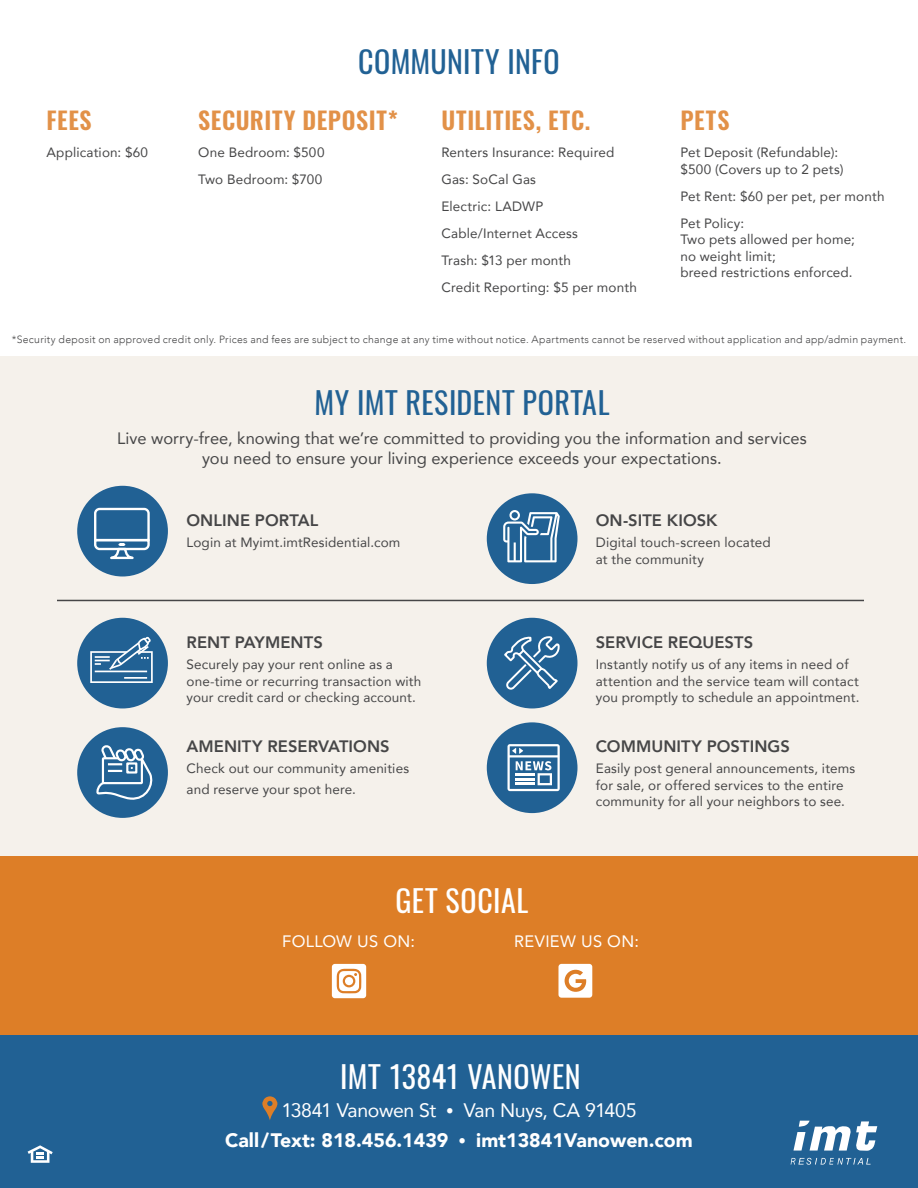
<style>
.page{position:relative;width:918px;height:1188px;background:#fff}
.page>*{position:absolute;margin:0;border:0;box-sizing:border-box;transform-origin:0 0}
.t1{font:30px "Oswald";letter-spacing:.015em;color:#216194}
.t2{font:30px "Oswald";letter-spacing:.015em;color:#fff}
.t3{font:600 24px "Oswald";letter-spacing:.025em;color:#e29148}
.t4{font:900 19.5px/30px "Avenir";color:#fff;text-align:center}
.t5{font:16.5px/19.5px "Avenir";letter-spacing:.005em;color:#464647;text-align:center}
.t6{font:800 16.5px "Avenir";letter-spacing:.005em;color:#464647}
.t7{font:16.5px "Avenir";letter-spacing:.02em;color:#fff}
.t8{font:13.5px/16.5px "Avenir";letter-spacing:.01em;color:#464647}
.t9{font:300 10.5px "Avenir";letter-spacing:.025em;color:#464647}
.s1{font-weight:400}
.s2{font-weight:300;font-size:15px}
</style>
<div class="page">
<div style="left:0;top:855px;width:918px;height:180px;background:#dd7e27"></div>
<div style="left:0;top:356px;width:918px;height:499px;background:#f5f1eb"></div>
<div style="left:77px;top:486px;width:91px;height:91px;background:#216194;border-radius:50%"></div>
<svg style="left:94px;top:507px;width:56px;height:53px"></svg>
<div style="left:487px;top:493px;width:91px;height:91px;background:#216194;border-radius:50%"></div>
<svg style="left:503px;top:510px;width:57px;height:52px"></svg>
<div style="left:487px;top:618px;width:91px;height:90px;background:#216194;border-radius:50%"></div>
<svg style="left:504px;top:636px;width:56px;height:54px"></svg>
<div style="left:77px;top:727px;width:91px;height:91px;background:#216194;border-radius:50%"></div>
<svg style="left:97px;top:746px;width:56px;height:54px"></svg>
<div style="left:126px;top:762px;width:11px;height:12px;border:2px solid #fff"></div>
<div style="left:77px;top:618px;width:91px;height:90px;background:#216194;border-radius:50%"></div>
<svg style="left:90px;top:636px;width:63px;height:47px"></svg>
<div style="left:487px;top:722px;width:91px;height:91px;background:#216194;border-radius:50%"></div>
<svg style="left:507px;top:744px;width:53px;height:47px"></svg>
<hr style="left:57px;top:600px;width:807px;height:1px;background:#464647">
<svg style="left:558px;top:964px;width:34px;height:34px"></svg>
<svg style="left:332px;top:964px;width:34px;height:34px"></svg>
<div style="left:0;top:1036px;width:918px;height:152px;background:#216194"></div>
<svg style="left:28px;top:1145px;width:25px;height:18px"></svg>
<svg style="left:791px;top:1158px;width:80px;height:7px"></svg>
<svg style="left:793px;top:1121px;width:84px;height:30px"></svg>
<svg style="left:262px;top:1096px;width:16px;height:24px"></svg>
<h2 class="t3" style="left:46px;top:108px;width:47px">FEES</h2>
<p class="t8" style="left:46px;top:144px;width:103px">Application: $60</p>
<h1 class="t1" style="left:358px;top:35px;width:203px">COMMUNITY INFO</h1>
<h2 class="t3" style="left:198px;top:108px;width:201px">SECURITY DEPOSIT*</h2>
<p class="t8" style="left:198px;top:139px;width:128px;line-height:27px">One Bedroom: $500<br>Two Bedroom: $700</p>
<h2 class="t3" style="left:441px;top:108px;width:150px">UTILITIES, ETC.</h2>
<p class="t8" style="left:441px;top:139px;width:197px;line-height:27px">Renters Insurance: Required<br>Gas: SoCal Gas<br>Electric: LADWP<br>Cable/Internet Access<br>Trash: $13 per month<br>Credit Reporting: $5 per month</p>
<h2 class="t3" style="left:680px;top:108px;width:51px">PETS</h2>
<p class="t8" style="left:680px;top:144px;width:165px">Pet Deposit (Refundable): $500 (Covers up to 2 pets)</p>
<p class="t8" style="left:680px;top:182px;width:206px;line-height:27px">Pet Rent: $60 per pet, per month<br>Pet Policy:</p>
<p class="t8" style="left:680px;top:231px;width:176px">Two pets allowed per home; no weight limit;<br>breed restrictions enforced.</p>
<p class="t9" style="left:12px;top:333px;width:896px">*Security deposit on approved credit only. Prices and fees are subject to change at any time without notice. Apartments cannot be reserved without application and app/admin payment.</p>
<h1 class="t1" style="left:314px;top:376px;width:297px">MY IMT RESIDENT PORTAL</h1>
<p class="t5" style="left:117px;top:428px;width:691px">Live worry-free, knowing that we’re committed to providing you the information and services you need to ensure your living experience exceeds your expectations.</p>
<p class="t6" style="left:187px;top:508px;width:133px">ONLINE PORTAL</p>
<p class="t8" style="left:187px;top:534px;width:215px">Login at Myimt.imtResidential.com</p>
<p class="t6" style="left:187px;top:630px;width:138px">RENT PAYMENTS</p>
<p class="t8" style="left:187px;top:656px;width:236px">Securely pay your rent online as a one-time or recurring transaction with your credit card or checking account.</p>
<p class="t6" style="left:187px;top:734px;width:205px">AMENITY RESERVATIONS</p>
<p class="t8" style="left:187px;top:758px;width:224px;line-height:21px">Check out our community amenities and reserve your spot here.</p>
<p class="t6" style="left:596px;top:508px;width:123px">ON-SITE KIOSK</p>
<p class="t8" style="left:596px;top:534px;width:177px">Digital touch-screen located at the community</p>
<p class="t6" style="left:596px;top:630px;width:159px">SERVICE REQUESTS</p>
<p class="t8" style="left:596px;top:656px;width:265px">Instantly notify us of any items in need of attention and the service team will contact you promptly to schedule an appointment.</p>
<p class="t6" style="left:596px;top:734px;width:195px">COMMUNITY POSTINGS</p>
<p class="t8" style="left:596px;top:760px;width:261px">Easily post general announcements, items for sale, or offered services to the entire community for all your neighbors to see.</p>
<h1 class="t2" style="left:395px;top:875px;width:135px">GET SOCIAL</h1>
<p class="t7" style="left:282px;top:928px;width:134px">FOLLOW US ON:</p>
<p class="t7" style="left:514px;top:928px;width:126px">REVIEW US ON:</p>
<h1 class="t2" style="left:340px;top:1050px;width:242px">IMT 13841 VANOWEN</h1>
<h3 class="t4" style="left:225px;top:1095px;width:469px"><span class="s1">13841 Vanowen St</span> <span class="s2">•</span> <span class="s1">Van Nuys, CA 91405<br></span>Call/Text: 818.456.1439 <span class="s2">•</span> imt13841Vanowen.com</h3>
</div>
